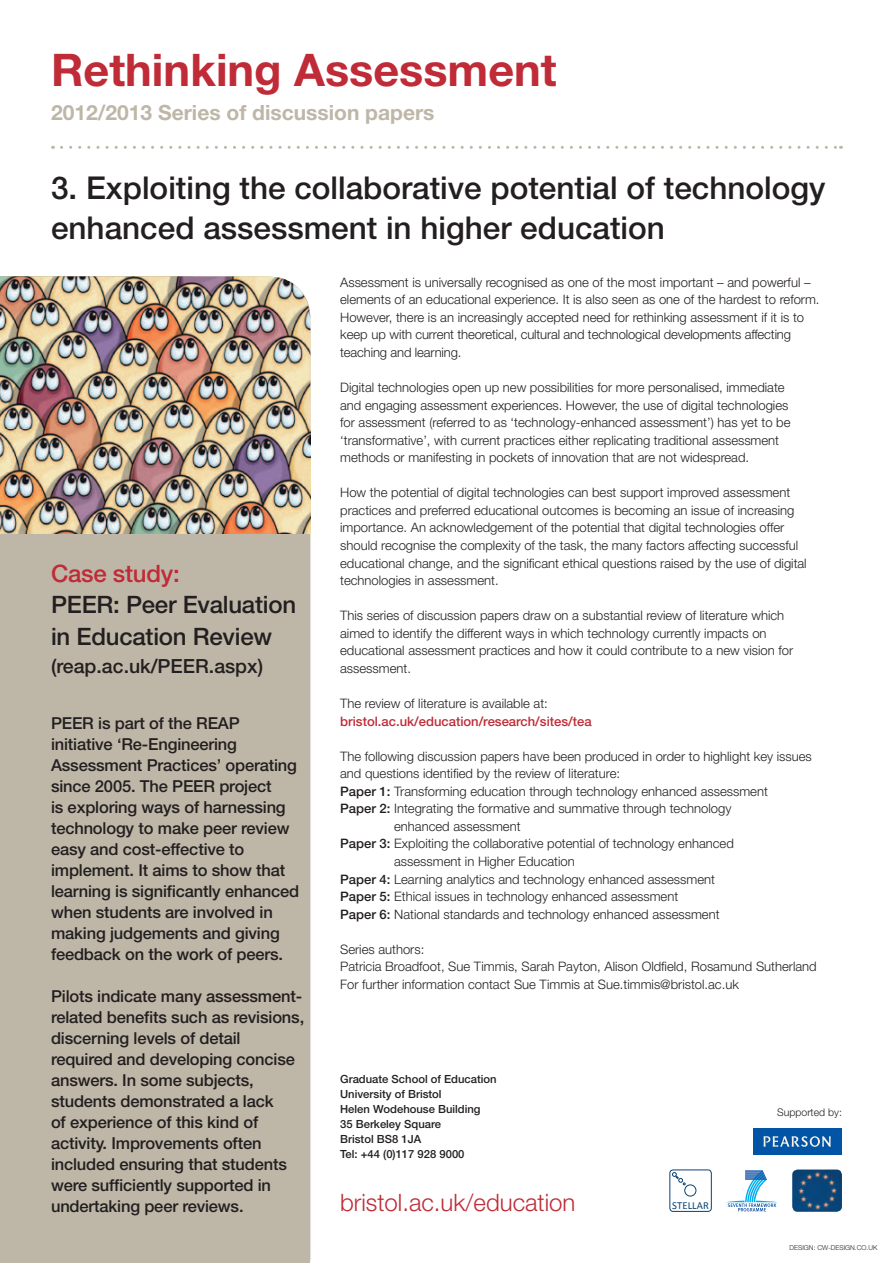
<style>
.page{position:relative;width:893px;height:1263px;background:#fff}
.page>*{position:absolute;margin:0;border:0;box-sizing:border-box;transform-origin:0 0}
.t1{font:700 45px "Helvetica Neue";color:#bf2b37}
.t2{font:500 31.5px/40.5px "Helvetica Neue";color:#231f20}
.t3{font:500 24px/31.5px "Helvetica Neue";letter-spacing:-.01em;color:#231f20}
.t4{font:300 24px "Helvetica Neue";color:#bf2b37}
.t5{font:500 24px "Helvetica Neue";letter-spacing:-.01em;color:#bf2b37}
.t6{font:700 21px "Helvetica Neue";color:#beb7a8}
.t7{font:500 19.5px "Helvetica Neue";color:#231f20}
.t8{font:500 16.5px/21px "Helvetica Neue";letter-spacing:-.01em;color:#231f20}
.t9{font:300 13.05px/17.5px "Helvetica Neue";color:#231f20}
.t10{font:500 13.05px "Helvetica Neue";color:#bf2b37}
.t11{font:500 11.25px/15px "Helvetica Neue";color:#231f20}
.t12{font:10.65px "Calibri";letter-spacing:.01em;color:#074275}
.t13{font:300 10.5px "Helvetica Neue";color:#231f20}
.t14{font:300 6.75px "Helvetica Neue";color:#231f20}
.s1{font-weight:500}
</style>
<div class="page">
<div style="left:193px;top:533px;width:117px;height:730px;background:#beb7a8"></div>
<div style="left:0;top:276px;width:193px;height:987px;background:#beb7a8"></div>
<svg style="left:61px;top:146px;width:780px;height:3px"></svg>
<img style="left:792px;top:1169px;width:50px;height:43px">
<svg style="left:726px;top:1170px;width:52px;height:42px"></svg>
<div style="left:669px;top:1169px;width:43px;height:43px;border:1px solid #084175;border-radius:3px"></div>
<div style="left:684px;top:1184px;width:12px;height:12px;border:1px solid #084175;border-radius:50%"></div>
<svg style="left:672px;top:1172px;width:13px;height:13px"></svg>
<div style="left:753px;top:1128px;width:88px;height:27px;background:#0154a6"></div>
<svg style="left:763px;top:1136px;width:68px;height:11px"></svg>
<img style="left:0;top:276px;width:310px;height:153px">
<img style="left:0;top:429px;width:310px;height:104px">
<h1 class="t1" style="left:51px;top:42px;width:507px">Rethinking Assessment</h1>
<h3 class="t6" style="left:51px;top:99px;width:385px">2012/2013 Series of discussion papers</h3>
<h2 class="t2" style="left:51px;top:167px;width:776px">3. Exploiting the collaborative potential of technology enhanced assessment in higher education</h2>
<h3 class="t5" style="left:51px;top:559px;width:130px">Case study:</h3>
<h3 class="t3" style="left:51px;top:589px;width:247px">PEER: Peer Evaluation in Education Review</h3>
<h3 class="t7" style="left:51px;top:655px;width:214px">(reap.ac.uk/PEER.aspx)</h3>
<p class="t8" style="left:51px;top:712px;width:250px">PEER is part of the REAP initiative ‘Re-Engineering<br>Assessment Practices’ operating since 2005. The PEER project<br>is exploring ways of harnessing technology to make peer review easy and cost-effective to implement. It aims to show that learning is significantly enhanced when students are involved in making judgements and giving feedback on the work of peers.</p>
<p class="t8" style="left:51px;top:985px;width:255px">Pilots indicate many assessment&shy;related benefits such as revisions, discerning levels of detail required and developing concise answers. In some subjects, students demonstrated a lack<br>of experience of this kind of activity. Improvements often included ensuring that students were sufficiently supported in undertaking peer reviews.</p>
<p class="t9" style="left:340px;top:273px;width:481px">Assessment is universally recognised as one of the most important – and powerful – elements of an educational experience. It is also seen as one of the hardest to reform.<br>However, there is an increasingly accepted need for rethinking assessment if it is to keep up with current theoretical, cultural and technological developments affecting teaching and learning.</p>
<p class="t9" style="left:340px;top:378px;width:452px">Digital technologies open up new possibilities for more personalised, immediate and engaging assessment experiences. However, the use of digital technologies for assessment (referred to as ‘technology-enhanced assessment’) has yet to be ‘transformative’, with current practices either replicating traditional assessment methods or manifesting in pockets of innovation that are not widespread.</p>
<p class="t9" style="left:340px;top:484px;width:468px">How the potential of digital technologies can best support improved assessment practices and preferred educational outcomes is becoming an issue of increasing importance. An acknowledgement of the potential that digital technologies offer should recognise the complexity of the task, the many factors affecting successful educational change, and the significant ethical questions raised by the use of digital technologies in assessment.</p>
<p class="t9" style="left:340px;top:606px;width:454px">This series of discussion papers draw on a substantial review of literature which aimed to identify the different ways in which technology currently impacts on educational assessment practices and how it could contribute to a new vision for assessment.</p>
<p class="t9" style="left:340px;top:694px;width:209px">The review of literature is available at:</p>
<p class="t10" style="left:340px;top:713px;width:253px">bristol.ac.uk/education/research/sites/tea</p>
<p class="t9" style="left:340px;top:747px;width:473px">The following discussion papers have been produced in order to highlight key issues</p>
<p class="t9" style="left:340px;top:764px;width:281px">and questions identified by the review of literature:</p>
<p class="t9" style="left:340px;top:782px;width:429px"><span class="s1">Paper 1:</span> Transforming education through technology enhanced assessment</p>
<p class="t9" style="left:340px;top:800px;width:393px"><span class="s1">Paper 2:</span> Integrating the formative and summative through technology</p>
<p class="t9" style="left:394px;top:817px;width:128px">enhanced assessment</p>
<p class="t9" style="left:340px;top:835px;width:395px"><span class="s1">Paper 3:</span> Exploiting the collaborative potential of technology enhanced</p>
<p class="t9" style="left:394px;top:852px;width:182px">assessment in Higher Education</p>
<p class="t9" style="left:340px;top:870px;width:376px"><span class="s1">Paper 4:</span> Learning analytics and technology enhanced assessment</p>
<p class="t9" style="left:340px;top:887px;width:339px"><span class="s1">Paper 5:</span> Ethical issues in technology enhanced assessment</p>
<p class="t9" style="left:340px;top:905px;width:381px"><span class="s1">Paper 6:</span> National standards and technology enhanced assessment</p>
<p class="t9" style="left:340px;top:940px;width:478px">Series authors:<br>Patricia Broadfoot, Sue Timmis, Sarah Payton, Alison Oldfield, Rosamund Sutherland<br>For further information contact Sue Timmis at Sue.timmis@bristol.ac.uk</p>
<p class="t11" style="left:340px;top:1071px;width:158px">Graduate School of Education<br>University of Bristol<br>Helen Wodehouse Building<br>35 Berkeley Square<br>Bristol BS8 1JA<br>Tel: +44 (0)117 928 9000</p>
<h3 class="t4" style="left:340px;top:1188px;width:237px">bristol.ac.uk/education</h3>
<p class="t12" style="left:672px;top:1199px;width:38px">STELLAR</p>
<p class="t13" style="left:777px;top:1105px;width:66px">Supported by:</p>
<p class="t14" style="left:790px;top:1243px;width:89px">DESIGN: CW-DESIGN.CO.UK</p>
</div>
